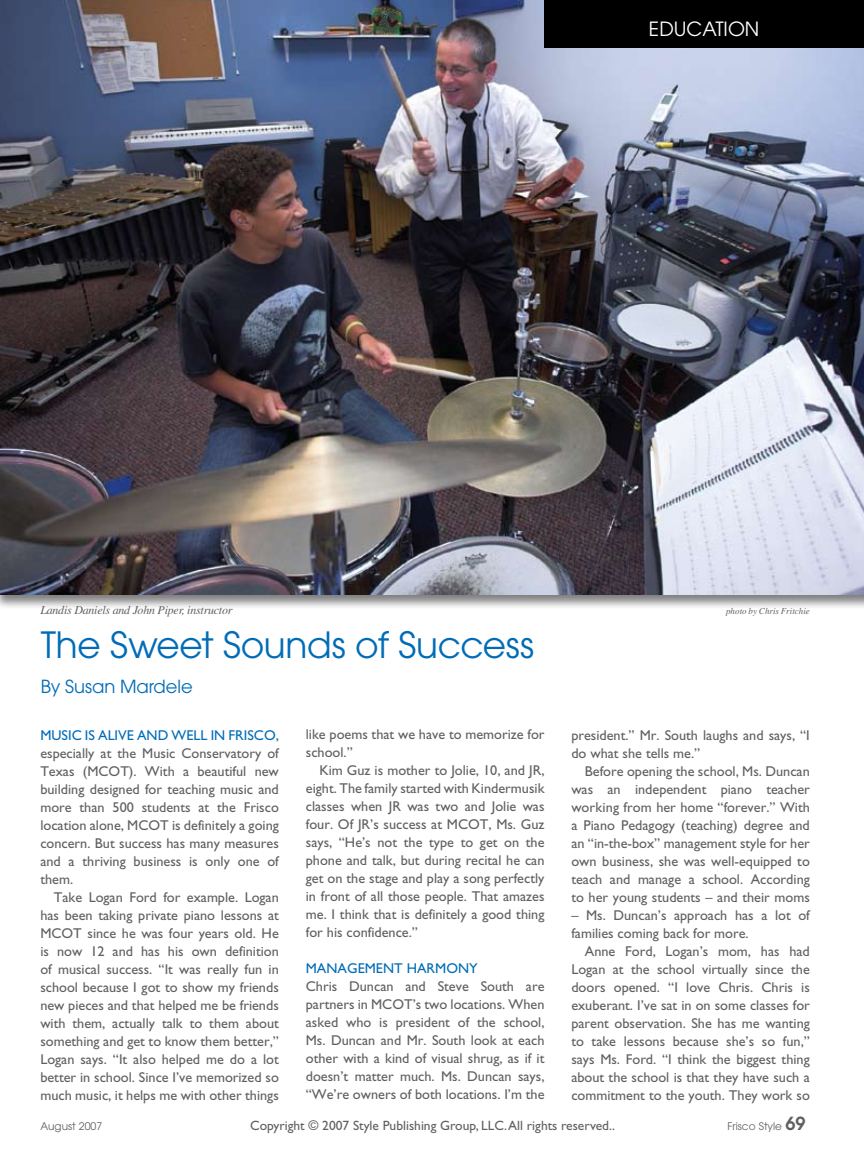
<style>
.page{position:relative;width:864px;height:1161px;background:#fff}
.page>*{position:absolute;margin:0;border:0;box-sizing:border-box;transform-origin:0 0}
.t1{font:36px "Avant Garde";letter-spacing:-.01em;color:#006cb7}
.t2{font:19.5px "Avant Garde";color:#fff}
.t3{font:18px "Avant Garde";letter-spacing:-.005em;color:#006cb7}
.t4{font:14.25px/18px "Gill Sans";color:#5f6062;text-align:justify}
.t5{font:14.25px "Gill Sans";color:#006cb7}
.t6{font:13.5px "Gill Sans";color:#5f6062}
.t7{font:italic 12px "Times";letter-spacing:-.02em;color:#5f6062}
.t8{font:10.5px "Avant Garde";color:#5f6062}
.t9{font:italic 9px "Times";color:#5f6062}
.s1{font-weight:600;font-size:18px}
</style>
<div class="page">
<div style="left:0;top:0;width:864px;height:616px;background:#000;opacity:.5"></div>
<img style="left:0;top:0;width:864px;height:595px">
<div style="left:544px;top:0;width:320px;height:47px;background:#000"></div>
<h2 class="t2" style="left:649px;top:18px;width:112px">EDUCATION</h2>
<p class="t7" style="left:40px;top:603px;width:194px">Landis Daniels and John Piper, instructor</p>
<p class="t9" style="left:726px;top:606px;width:85px">photo by Chris Fritchie</p>
<h1 class="t1" style="left:41px;top:624px;width:495px">The Sweet Sounds of Success</h1>
<p class="t3" style="left:41px;top:675px;width:153px">By Susan Mardele</p>
<p class="t5" style="left:40px;top:727px;width:240px">Music is alive and well in Frisco,</p>
<p class="t4" style="left:40px;top:744px;width:240px">especially at the Music Conservatory of Texas (MCOT). With a beautiful new building designed for teaching music and more than 500 students at the Frisco location alone, MCOT is definitely a going concern. But success has many measures and a thriving business is only one of them.</p>
<p class="t4" style="left:40px;top:888px;width:240px;text-indent:13px">Take Logan Ford for example. Logan has been taking private piano lessons at MCOT since he was four years old. He is now 12 and has his own definition of musical success. “It was really fun in school because I got to show my friends new pieces and that helped me be friends with them, actually talk to them about something and get to know them better,” Logan says. “It also helped me do a lot better in school. Since I’ve memorized so much music, it helps me with other things</p>
<p class="t4" style="left:306px;top:725px;width:240px">like poems that we have to memorize for school.”</p>
<p class="t4" style="left:306px;top:761px;width:240px;text-indent:13px">Kim Guz is mother to Jolie, 10, and JR, eight. The family started with Kindermusik classes when JR was two and Jolie was four. Of JR’s success at MCOT, Ms. Guz says, “He’s not the type to get on the phone and talk, but during recital he can get on the stage and play a song perfectly in front of all those people. That amazes me. I think that is definitely a good thing for his confidence.”</p>
<p class="t5" style="left:306px;top:960px;width:173px">Manag ement Harmony</p>
<p class="t4" style="left:306px;top:977px;width:240px">Chris Duncan and Steve South are partners in MCOT’s two locations. When asked who is president of the school, Ms. Duncan and Mr. South look at each other with a kind of visual shrug, as if it doesn’t matter much. Ms. Duncan says, “We’re owners of both locations. I’m the</p>
<p class="t4" style="left:571px;top:726px;width:238px">president.” Mr. South laughs and says, “I do what she tells me.”</p>
<p class="t4" style="left:571px;top:762px;width:240px;text-indent:13px">Before opening the school, Ms. Duncan was an independent piano teacher working from her home “forever.” With a Piano Pedagogy (teaching) degree and an “in-the-box” management style for her own business, she was well-equipped to teach and manage a school. According to her young students – and their moms</p>
<p class="t4" style="left:571px;top:906px;width:240px">– Ms. Duncan’s approach has a lot of families coming back for more.</p>
<p class="t4" style="left:571px;top:942px;width:240px;text-indent:13px">Anne Ford, Logan’s mom, has had Logan at the school virtually since the doors opened. “I love Chris. Chris is exuberant. I’ve sat in on some classes for parent observation. She has me wanting to take lessons because she’s so fun,” says Ms. Ford. “I think the biggest thing about the school is that they have such a commitment to the youth. They work so</p>
<p class="t8" style="left:40px;top:1120px;width:63px">August 2007</p>
<p class="t6" style="left:250px;top:1118px;width:366px">Copyright © 2007 Style Publishing Group, LLC. All rights reserved..</p>
<p class="t8" style="left:728px;top:1120px;width:79px">Frisco Style <span class="s1">69</span></p>
</div>
